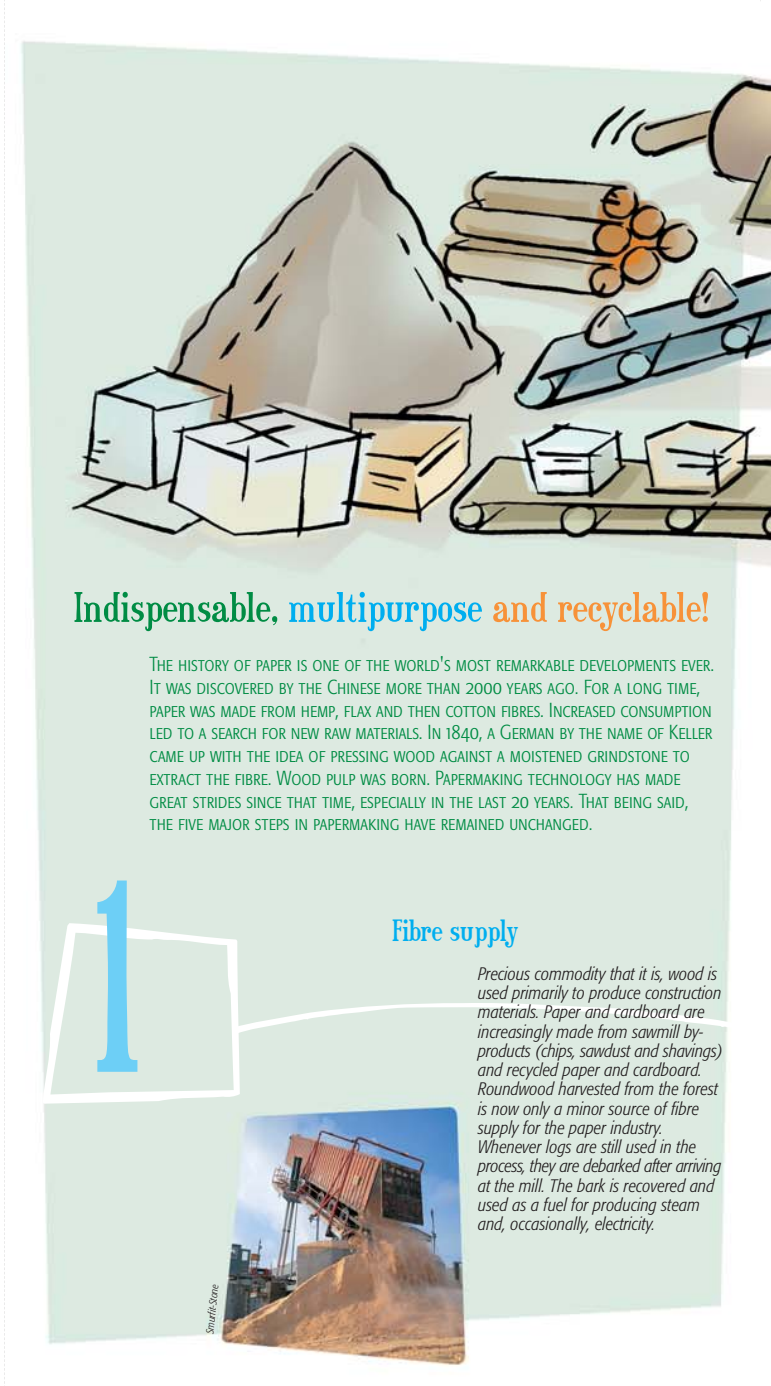
<style>
.page{position:relative;width:771px;height:1386px;background:#fff}
.page>*{position:absolute;margin:0;border:0;box-sizing:border-box;transform-origin:0 0}
.t1{font:280px "Sexsmith";color:#6dcff6}
.t2{font:43.75px "Sexsmith";letter-spacing:-.015em;color:#008c44;scale:1.25 1}
.t3{font:31.5px "Sexsmith";letter-spacing:-.015em;color:#00aeef;scale:1.25 1}
.t4{font:20.12px/22.8px "Formata Light Cn SC";color:#008c44}
.t5{font:italic 300 condensed 17.85px/19.2px "Formata";color:#231f20}
.t6{font:italic 300 condensed 10.5px "Formata";color:#231f20}
.s1{color:#00aeef}
.s2{color:#f79239}
</style>
<div class="page">
<img style="left:21px;top:41px;width:750px;height:1325px">
<svg style="left:43px;top:923px;width:691px;height:181px;background:#dfebe3"></svg>
<h2 class="t2" style="left:73px;top:591px;width:510px">Indispensable, <span class="s1">multipurpose</span> <span class="s2">and recyclable!</span></h2>
<p class="t4" style="left:150px;top:654px;width:566px">The history of paper is one of the world's most remarkable developments ever.<br>It was discovered by the Chinese more than 2000 years ago. For a long time, paper was made from hemp, flax and then cotton fibres. Increased consumption led to a search for new raw materials. In 1840, a German by the name of Keller came up with the idea of pressing wood against a moistened grindstone to extract the fibre. Wood pulp was born. Papermaking technology has made great strides since that time, especially in the last 20 years. That being said, the five major steps in papermaking have remained unchanged.</p>
<h1 class="t1" style="left:92px;top:872px;width:53px">1</h1>
<h3 class="t3" style="left:392px;top:918px;width:102px">Fibre supply</h3>
<p class="t5" style="left:478px;top:965px;width:247px">Precious commodity that it is, wood is used primarily to produce construction materials. Paper and cardboard are increasingly made from sawmill by&shy;products (chips, sawdust and shavings) and recycled paper and cardboard.<br>Roundwood harvested from the forest is now only a minor source of fibre supply for the paper industry.<br>Whenever logs are still used in the process, they are debarked after arriving at the mill. The bark is recovered and used as a fuel for producing steam and, occasionally, electricity.</p>
<p class="t6" style="left:205px;top:1333px;width:51px;rotate:-84deg">Smurfit-Stone</p>
</div>
